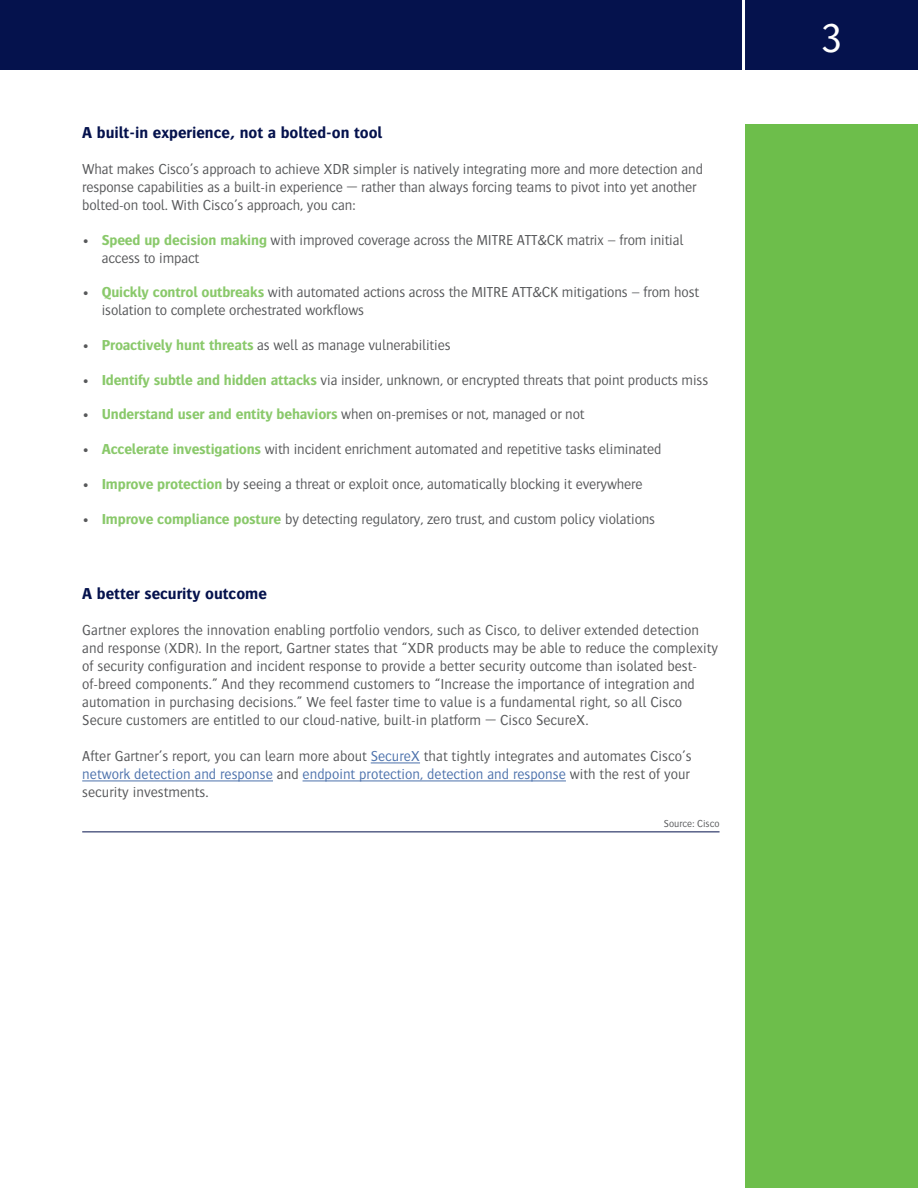
<style>
.page{position:relative;width:918px;height:1188px;background:#fff}
.page>*{position:absolute;margin:0;border:0;box-sizing:border-box;transform-origin:0 0}
.t1{font:300 42px "Bosis";color:#fff}
.t2{font:700 16.5px "Bosis";color:#05124d}
.t3{font:300 15px/18px "Bosis";letter-spacing:-.01em;color:#57585a}
.t4{font:300 10.5px "Bosis";color:#57585a}
.s1{font-weight:700;color:#8ac96b}
.s2{color:#4d72ac}
</style>
<div class="page">
<div style="left:745px;top:124px;width:173px;height:1064px;background:#6dbe4b"></div>
<div style="left:0;top:0;width:918px;height:70px;background:#05124d"></div>
<hr style="left:742px;top:0;width:3px;height:79px;background:#fff">
<hr style="left:371px;top:763px;width:49px;height:1px;background:#4d72ac">
<hr style="left:82px;top:781px;width:191px;height:1px;background:#4d72ac">
<hr style="left:303px;top:781px;width:263px;height:1px;background:#4d72ac">
<hr style="left:82px;top:831px;width:638px;height:1px;background:#05124d">
<p class="t2" style="left:82px;top:123px;width:301px">A built-in experience, not a bolted-on tool</p>
<p class="t3" style="left:82px;top:160px;width:622px">What makes Cisco’s approach to achieve XDR simpler is natively integrating more and more detection and response capabilities as a built-in experience — rather than always forcing teams to pivot into yet another bolted-on tool. With Cisco’s approach, you can:</p>
<p class="t3" style="left:102px;top:230px;width:583px;text-indent:-20px">• <span class="s1">Speed up decision making</span> with improved coverage across the MITRE ATT&amp;CK matrix – from initial access to impact</p>
<p class="t3" style="left:102px;top:283px;width:599px;text-indent:-20px">• <span class="s1">Quickly control outbreaks</span> with automated actions across the MITRE ATT&amp;CK mitigations – from host isolation to complete orchestrated workflows</p>
<p class="t3" style="left:82px;top:336px;width:370px">• <span class="s1">Proactively hunt threats</span> as well as manage vulnerabilities</p>
<p class="t3" style="left:82px;top:370px;width:628px">• <span class="s1">Identify subtle and hidden attacks</span> via insider, unknown, or encrypted threats that point products miss</p>
<p class="t3" style="left:82px;top:405px;width:504px">• <span class="s1">Understand user and entity behaviors</span> when on-premises or not, managed or not</p>
<p class="t3" style="left:82px;top:440px;width:581px">• <span class="s1">Accelerate investigations</span> with incident enrichment automated and repetitive tasks eliminated</p>
<p class="t3" style="left:82px;top:475px;width:562px">• <span class="s1">Improve protection</span> by seeing a threat or exploit once, automatically blocking it everywhere</p>
<p class="t3" style="left:82px;top:509px;width:575px">• <span class="s1">Improve compliance posture</span> by detecting regulatory, zero trust, and custom policy violations</p>
<p class="t2" style="left:82px;top:584px;width:186px">A better security outcome</p>
<p class="t3" style="left:82px;top:621px;width:637px">Gartner explores the innovation enabling portfolio vendors, such as Cisco, to deliver extended detection and response (XDR). In the report, Gartner states that “XDR products may be able to reduce the complexity of security configuration and incident response to provide a better security outcome than isolated best&shy;of-breed components.” And they recommend customers to “Increase the importance of integration and automation in purchasing decisions.” We feel faster time to value is a fundamental right, so all Cisco Secure customers are entitled to our cloud-native, built-in platform — Cisco SecureX.</p>
<p class="t3" style="left:82px;top:747px;width:611px;text-align:justify">After Gartner’s report, you can learn more about <span class="s2">SecureX</span> that tightly integrates and automates Cisco’s <span class="s2">network detection and response</span> and <span class="s2">endpoint protection, detection and response</span> with the rest of your security investments.</p>
<p class="t4" style="left:664px;top:818px;width:57px">Source: Cisco</p>
<h1 class="t1" style="left:821px;top:16px;width:23px">3</h1>
</div>
